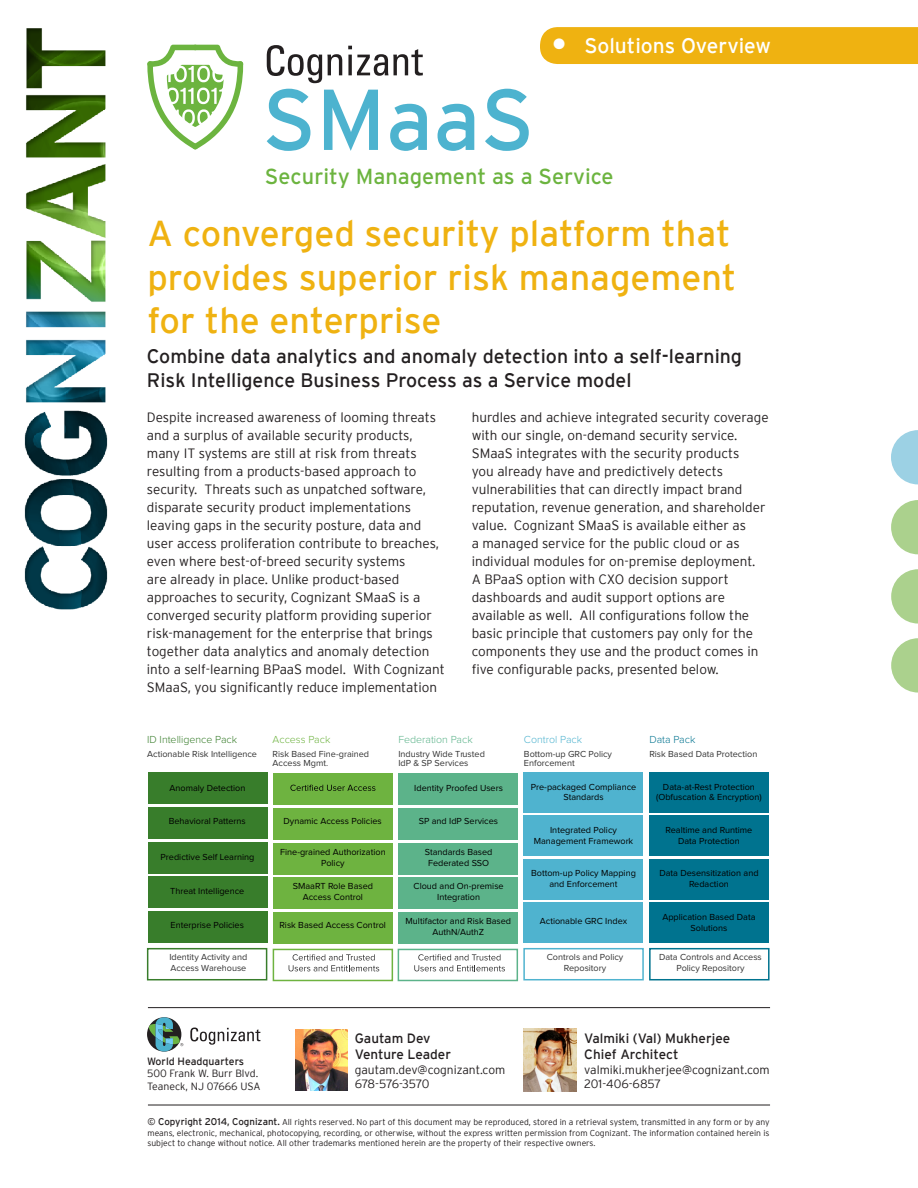
<style>
.page{position:relative;width:918px;height:1188px;background:#fff}
.page>*{position:absolute;margin:0;border:0;box-sizing:border-box;transform-origin:0 0}
.t1{font:36px/43.2px "Interstate";color:#efb211}
.t2{font:21.75px "Interstate";color:#6cb43f}
.t3{font:21px "Interstate";color:#fff}
.t4{font:19.5px/23.4px "Interstate";color:#231f20}
.t5{font:300 13.5px/18px "Interstate";color:#231f20}
.t6{font:13.5px "Interstate";color:#231f20}
.t7{font:300 12px "Interstate";color:#231f20}
.t8{font:300 12px "Interstate";letter-spacing:-.04em;color:#231f20}
.t9{font:300 10.65px "Proxima Nova";color:#387d2b}
.t10{font:300 10.65px "Proxima Nova";color:#5cb38a}
.t11{font:300 10.65px "Proxima Nova";color:#4fb3cf}
.t12{font:300 10.65px "Proxima Nova";color:#6eb340}
.t13{font:300 10.65px "Proxima Nova";color:#00738f}
.t14{font:300 10.5px "Interstate";color:#231f20}
.t15{font:10.5px "Interstate";color:#231f20}
.t16{font:9.15px/10.9px "Proxima Nova";color:#000;text-align:center}
.t17{font:9.15px/10.9px "Proxima Nova";color:#333}
.t18{font:300 8.55px/10.2px "Interstate";color:#231f20;text-align:justify}
.s1{font-size:36px}
.s2{font-weight:400;font-size:9.75px}
</style>
<div class="page">
<hr style="left:148px;top:1007px;width:622px;height:1px;background:#231f20">
<hr style="left:148px;top:1105px;width:622px;height:1px;background:#231f20">
<svg style="left:891px;top:430px;width:27px;height:54px"></svg>
<svg style="left:891px;top:500px;width:27px;height:54px"></svg>
<svg style="left:891px;top:569px;width:27px;height:55px"></svg>
<svg style="left:891px;top:638px;width:27px;height:55px"></svg>
<svg style="left:190px;top:1028px;width:70px;height:17px"></svg>
<svg style="left:147px;top:1017px;width:36px;height:34px"></svg>
<div style="left:540px;top:27px;width:378px;height:37px;background:#efb211"></div>
<img style="left:295px;top:1029px;width:53px;height:61px">
<img style="left:523px;top:1029px;width:53px;height:62px">
<img style="left:25px;top:28px;width:82px;height:582px">
<svg style="left:267px;top:45px;width:75px;height:38px"></svg>
<svg style="left:348px;top:46px;width:75px;height:30px"></svg>
<svg style="left:267px;top:89px;width:43px;height:62px"></svg>
<svg style="left:324px;top:90px;width:54px;height:61px"></svg>
<svg style="left:390px;top:104px;width:37px;height:47px"></svg>
<svg style="left:438px;top:104px;width:36px;height:47px"></svg>
<svg style="left:485px;top:89px;width:44px;height:62px"></svg>
<svg style="left:147px;top:45px;width:96px;height:104px"></svg>
<div style="left:649px;top:772px;width:120px;height:41px;background:#00738f"></div>
<div style="left:649px;top:948px;width:121px;height:32px;border:2px solid #00738f"></div>
<div style="left:649px;top:903px;width:120px;height:40px;background:#00738f"></div>
<div style="left:649px;top:816px;width:120px;height:40px;background:#00738f"></div>
<div style="left:649px;top:859px;width:120px;height:41px;background:#00738f"></div>
<div style="left:523px;top:772px;width:120px;height:41px;background:#4fb3cf"></div>
<div style="left:523px;top:948px;width:121px;height:32px;border:2px solid #4fb3cf"></div>
<div style="left:523px;top:903px;width:120px;height:40px;background:#4fb3cf"></div>
<div style="left:523px;top:816px;width:120px;height:40px;background:#4fb3cf"></div>
<div style="left:523px;top:859px;width:120px;height:41px;background:#4fb3cf"></div>
<div style="left:398px;top:773px;width:120px;height:32px;background:#5cb38a"></div>
<div style="left:398px;top:808px;width:120px;height:32px;background:#5cb38a"></div>
<div style="left:398px;top:843px;width:120px;height:32px;background:#5cb38a"></div>
<div style="left:398px;top:877px;width:120px;height:32px;background:#5cb38a"></div>
<div style="left:398px;top:912px;width:120px;height:31px;background:#5cb38a"></div>
<div style="left:398px;top:949px;width:120px;height:32px;border:2px solid #5cb38a"></div>
<svg style="left:414px;top:954px;width:91px;height:17px"></svg>
<div style="left:273px;top:773px;width:120px;height:32px;background:#6eb340"></div>
<svg style="left:290px;top:785px;width:85px;height:6px"></svg>
<div style="left:273px;top:808px;width:120px;height:32px;background:#6eb340"></div>
<div style="left:273px;top:843px;width:120px;height:32px;background:#6eb340"></div>
<div style="left:273px;top:877px;width:120px;height:32px;background:#6eb340"></div>
<div style="left:273px;top:912px;width:120px;height:31px;background:#6eb340"></div>
<div style="left:273px;top:949px;width:120px;height:32px;border:2px solid #6eb340"></div>
<svg style="left:289px;top:954px;width:90px;height:17px"></svg>
<div style="left:148px;top:772px;width:119px;height:32px;background:#387d2b"></div>
<div style="left:148px;top:807px;width:119px;height:32px;background:#387d2b"></div>
<div style="left:148px;top:842px;width:119px;height:32px;background:#387d2b"></div>
<div style="left:148px;top:876px;width:119px;height:32px;background:#387d2b"></div>
<div style="left:148px;top:911px;width:119px;height:32px;background:#387d2b"></div>
<div style="left:147px;top:948px;width:120px;height:32px;border:2px solid #387d2b"></div>
<p class="t3" style="left:551px;top:34px;width:221px"><span class="s1">•</span> Solutions Overview</p>
<p class="t2" style="left:265px;top:164px;width:350px">Security Management as a Service</p>
<p class="t1" style="left:147px;top:212px;width:590px">A converged security platform that provides superior risk management for the enterprise</p>
<p class="t4" style="left:147px;top:345px;width:597px">Combine data analytics and anomaly detection into a self-learning<br>Risk Intelligence Business Process as a Service model</p>
<p class="t5" style="left:147px;top:408px;width:299px">Despite increased awareness of looming threats and a surplus of available security products, many IT systems are still at risk from threats resulting from a products-based approach to security. Threats such as unpatched software, disparate security product implementations leaving gaps in the security posture, data and user access proliferation contribute to breaches, even where best-of-breed security systems<br>are already in place. Unlike product-based approaches to security, Cognizant SMaaS is a converged security platform providing superior risk-management for the enterprise that brings together data analytics and anomaly detection into a self-learning BPaaS model. With Cognizant SMaaS, you significantly reduce implementation</p>
<p class="t5" style="left:472px;top:408px;width:299px">hurdles and achieve integrated security coverage with our single, on-demand security service.<br>SMaaS integrates with the security products<br>you already have and predictively detects vulnerabilities that can directly impact brand reputation, revenue generation, and shareholder value. Cognizant SMaaS is available either as<br>a managed service for the public cloud or as individual modules for on-premise deployment.<br>A BPaaS option with CXO decision support dashboards and audit support options are available as well. All configurations follow the basic principle that customers pay only for the components they use and the product comes in five configurable packs, presented below.</p>
<p class="t9" style="left:147px;top:734px;width:92px">ID Intelligence Pack</p>
<p class="t17" style="left:147px;top:748px;width:111px">Actionable Risk Intelligence</p>
<p class="t16" style="left:170px;top:782px;width:77px">Anomaly Detection</p>
<p class="t16" style="left:169px;top:816px;width:79px">Behavioral Patterns</p>
<p class="t16" style="left:161px;top:852px;width:95px">Predictive Self Learning</p>
<p class="t16" style="left:170px;top:885px;width:76px">Threat Intelligence</p>
<p class="t16" style="left:171px;top:920px;width:75px">Enterprise Policies</p>
<p class="t17" style="left:169px;top:952px;width:79px">Identity Activity and<br>Access Warehouse</p>
<p class="t12" style="left:273px;top:734px;width:59px">Access Pack</p>
<p class="t17" style="left:273px;top:749px;width:98px;line-height:9.1px">Risk Based Fine-grained<br>Access Mgmt.</p>
<p class="t16" style="left:284px;top:816px;width:100px">Dynamic Access Policies</p>
<p class="t16" style="left:280px;top:846px;width:107px">Fine-grained Authorization<br>Policy</p>
<p class="t16" style="left:293px;top:881px;width:82px">SMaaRT Role Based<br>Access Control</p>
<p class="t16" style="left:279px;top:920px;width:108px">Risk Based Access Control</p>
<p class="t10" style="left:398px;top:734px;width:76px">Federation Pack</p>
<p class="t17" style="left:398px;top:749px;width:88px;line-height:9.1px">Industry Wide Trusted<br>IdP &amp; SP Services</p>
<p class="t16" style="left:414px;top:782px;width:90px">Identity Proofed Users</p>
<p class="t16" style="left:419px;top:816px;width:81px">SP and IdP Services</p>
<p class="t16" style="left:425px;top:846px;width:69px">Standards Based<br>Federated SSO</p>
<p class="t16" style="left:414px;top:881px;width:92px">Cloud and On-premise<br>Integration</p>
<p class="t16" style="left:406px;top:916px;width:107px">Multifactor and Risk Based<br>AuthN/AuthZ</p>
<p class="t11" style="left:524px;top:734px;width:60px">Control Pack</p>
<p class="t17" style="left:524px;top:749px;width:90px;line-height:9.1px">Bottom-up GRC Policy<br>Enforcement</p>
<p class="t16" style="left:531px;top:781px;width:107px">Pre-packaged Compliance<br>Standards</p>
<p class="t16" style="left:534px;top:825px;width:101px">Integrated Policy<br>Management Framework</p>
<p class="t16" style="left:531px;top:868px;width:106px">Bottom-up Policy Mapping and Enforcement</p>
<p class="t16" style="left:540px;top:916px;width:89px">Actionable GRC Index</p>
<p class="t17" style="left:547px;top:952px;width:78px;text-align:center">Controls and Policy<br>Repository</p>
<p class="t13" style="left:649px;top:734px;width:48px">Data Pack</p>
<p class="t17" style="left:649px;top:748px;width:109px">Risk Based Data Protection</p>
<p class="t16" style="left:656px;top:781px;width:107px">Data-at-Rest Protection (Obfuscation &amp; Encryption)</p>
<p class="t16" style="left:666px;top:825px;width:88px">Realtime and Runtime<br>Data Protection</p>
<p class="t16" style="left:659px;top:868px;width:101px">Data Desensitization and<br>Redaction</p>
<p class="t16" style="left:662px;top:912px;width:95px">Application Based Data<br>Solutions</p>
<p class="t17" style="left:659px;top:952px;width:104px;text-align:center">Data Controls and Access<br>Policy Repository</p>
<p class="t6" style="left:584px;top:1031px;width:148px">Valmiki (Val) Mukherjee</p>
<p class="t6" style="left:584px;top:1047px;width:96px">Chief Architect</p>
<p class="t7" style="left:584px;top:1063px;width:187px">valmiki.mukherjee@cognizant.com</p>
<p class="t7" style="left:584px;top:1077px;width:78px">201-406-6857</p>
<p class="t18" style="left:147px;top:1117px;width:624px"><span class="s2">© Copyright 2014, Cognizant.</span> All rights reserved. No part of this document may be reproduced, stored in a retrieval system, transmitted in any form or by any means, electronic, mechanical, photocopying, recording, or otherwise, without the express written permission from Cognizant. The information contained herein is subject to change without notice. All other trademarks mentioned herein are the property of their respective owners.</p>
<p class="t6" style="left:355px;top:1031px;width:77px">Gautam Dev</p>
<p class="t6" style="left:355px;top:1047px;width:98px">Venture Leader</p>
<p class="t7" style="left:355px;top:1063px;width:152px">gautam.dev@cognizant.com</p>
<p class="t8" style="left:355px;top:1077px;width:76px">678-576-3570</p>
<p class="t15" style="left:147px;top:1055px;width:99px">World Headquarters</p>
<p class="t14" style="left:147px;top:1068px;width:113px">500 Frank W. Burr Blvd.</p>
<p class="t14" style="left:147px;top:1080px;width:115px">Teaneck, NJ 07666 USA</p>
</div>
